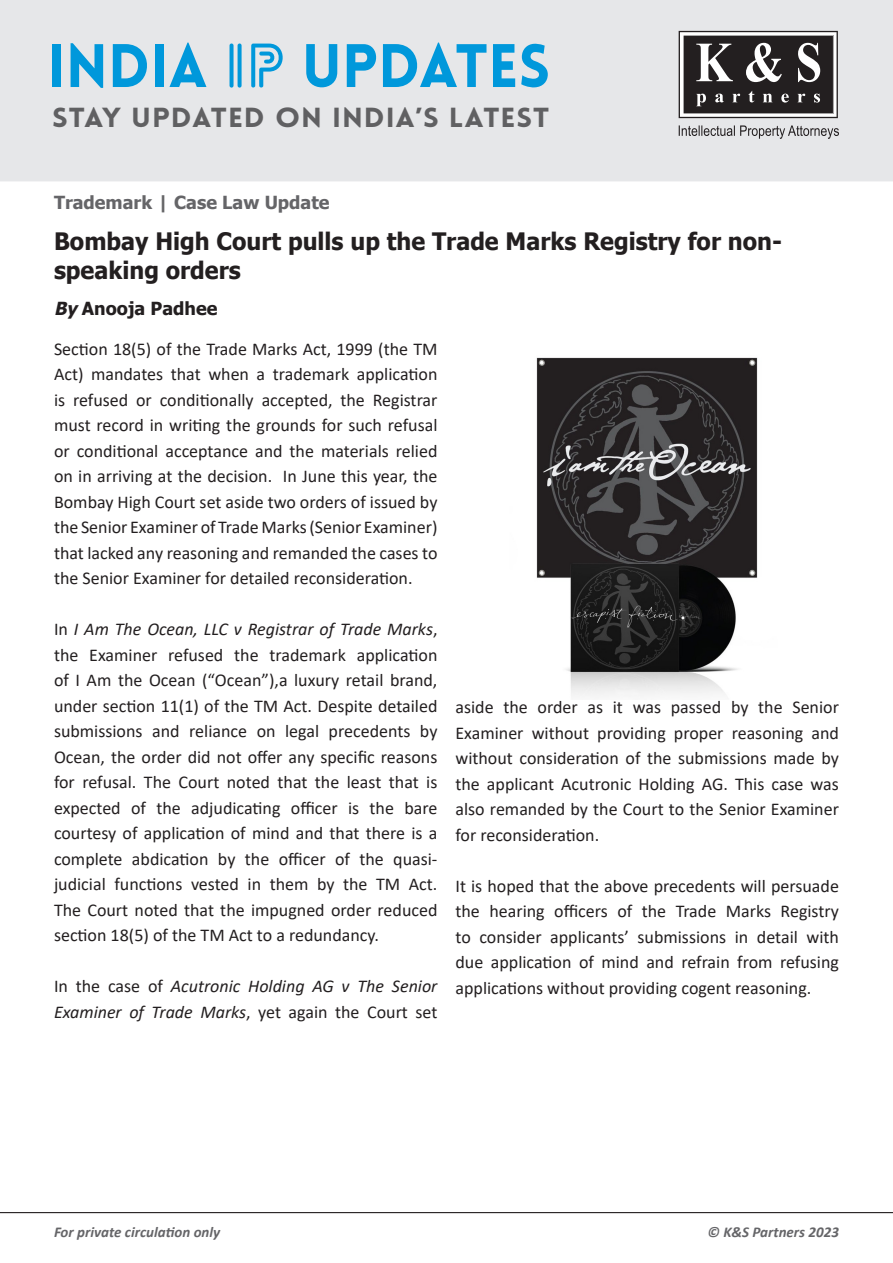
<style>
.page{position:relative;width:893px;height:1263px;background:#fff}
.page>*{position:absolute;margin:0;border:0;box-sizing:border-box;transform-origin:0 0}
.t1{font:900 60px "Lovelo";color:#0098db}
.t2{font:900 27px "Lovelo";letter-spacing:.03em;color:#606062;scale:1.1 1}
.t3{font:700 24px/28.8px "Tahoma";color:#231f20}
.t4{font:18px/25.5px "Calibri";color:#231f20;text-align:justify}
.t5{font:italic 18px/25.5px "Calibri";color:#231f20}
.t6{font:700 18px "Tahoma";color:#656568}
.t7{font:700 18px "Tahoma";color:#231f20}
.t8{font:italic 700 15px "Calibri";color:#656568}
.s1{font-family:"Lovelo Line";font-weight:700}
.s2{font-style:italic}
.s3{font-style:normal}
</style>
<div class="page">
<div style="left:1px;top:1px;width:891px;height:180px;background:#e6e7e9"></div>
<div style="left:0;top:0;width:893px;height:181px;border:2px solid #e6e7e9"></div>
<hr style="left:0;top:1212px;width:893px;height:1px;background:#231f20">
<svg style="left:679px;top:31px;width:159px;height:87px;background:#595656"></svg>
<svg style="left:679px;top:125px;width:160px;height:14px"></svg>
<img style="left:536px;top:357px;width:222px;height:339px">
<p class="t1" style="left:48px;top:29px;width:504px">INDIA <span class="s1">IP</span> UPDATES</p>
<p class="t2" style="left:52px;top:100px;width:453px">STAY UPDATED ON INDIA’S LATEST</p>
<p class="t6" style="left:54px;top:190px;width:277px">Trademark | Case Law Update</p>
<p class="t3" style="left:54px;top:228px;width:730px">Bombay High Court pulls up the Trade Marks Registry for non&shy;speaking orders</p>
<p class="t7" style="left:54px;top:296px;width:165px"><span class="s2">By</span>Anooja Padhee</p>
<p class="t4" style="left:54px;top:335px;width:385px">Section 18(5) of the Trade Marks Act, 1999 (the TM Act) mandates that when a trademark application is refused or conditionally accepted, the Registrar must record in writing the grounds for such refusal or conditional acceptance and the materials relied on in arriving at the decision. In June this year, the Bombay High Court set aside two orders of issued by the Senior Examiner of Trade Marks (Senior Examiner) that lacked any reasoning and remanded the cases to the Senior Examiner for detailed reconsideration.</p>
<p class="t4" style="left:54px;top:616px;width:385px">In <span class="s2">I Am The Ocean, LLC v Registrar of Trade Marks</span>, the Examiner refused the trademark application of I Am the Ocean (“Ocean”),a luxury retail brand, under section 11(1) of the TM Act. Despite detailed submissions and reliance on legal precedents by Ocean, the order did not offer any specific reasons for refusal. The Court noted that the least that is expected of the adjudicating officer is the bare courtesy of application of mind and that there is a complete abdication by the officer of the quasi&shy;judicial functions vested in them by the TM Act.<br>The Court noted that the impugned order reduced section 18(5) of the TM Act to a redundancy.</p>
<p class="t5" style="left:54px;top:973px;width:385px"><span class="s3">In the case of</span> Acutronic Holding AG v The Senior<br>Examiner of Trade Marks<span class="s3">, yet again the Court set</span></p>
<p class="t4" style="left:455px;top:694px;width:385px">aside the order as it was passed by the Senior Examiner without providing proper reasoning and without consideration of the submissions made by the applicant Acutronic Holding AG. This case was also remanded by the Court to the Senior Examiner for reconsideration.</p>
<p class="t4" style="left:455px;top:873px;width:385px">It is hoped that the above precedents will persuade the hearing officers of the Trade Marks Registry to consider applicants’ submissions in detail with due application of mind and refrain from refusing applications without providing cogent reasoning.</p>
<p class="t8" style="left:54px;top:1221px;width:168px">For private circulation only</p>
<p class="t8" style="left:707px;top:1221px;width:133px">© K&amp;S Partners 2023</p>
</div>
